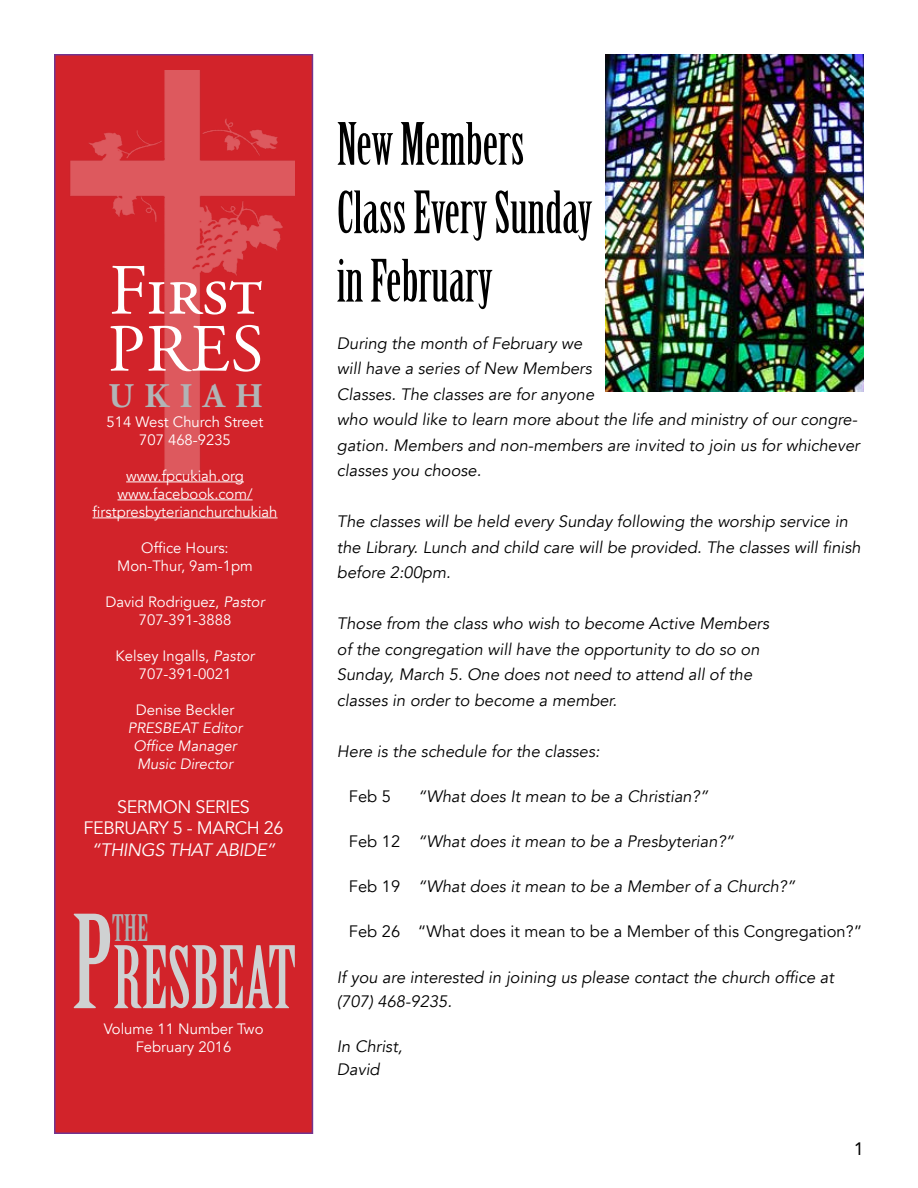
<style>
.page{position:relative;width:918px;height:1188px;background:#fff}
.page>*{position:absolute;margin:0;border:0;box-sizing:border-box;transform-origin:0 0}
.t1{font:84px "Birch Std";color:#cfd1d2}
.t2{font:72px "Adobe Garamond Pro";color:#fff}
.t3{font:67.5px "Adobe Garamond Pro";color:#fff}
.t4{font:57px/68.4px "Birch Std";color:#000}
.t5{font:35.7px "Birch Std";color:#adafb2}
.t6{font:700 34.5px "Adobe Garamond Pro";letter-spacing:.305em;color:#b1b4b6}
.t7{font:18px/21.6px "Avenir";letter-spacing:-.025em;color:#fff;text-align:center}
.t8{font:italic 18px "Avenir";letter-spacing:-.025em;color:#fff}
.t9{font:18px "Avenir";color:#000}
.t10{font:italic 16.5px/25.5px "Avenir";color:#000}
.t11{font:16.5px "Avenir";color:#000}
.t12{font:15px/18px "Avenir";color:#fff;text-align:center}
.t13{font:italic 15px/18px "Avenir";color:#fff;text-align:center}
.s1{font-style:italic}
.s2{font-size:126px}
.s3{font-style:normal}
</style>
<div class="page">
<div style="left:54px;top:54px;width:259px;height:1080px;background:#d2232a;border:2px solid #73348e"></div>
<img style="left:70px;top:70px;width:225px;height:404px">
<hr style="left:126px;top:482px;width:118px;height:1px;background:#fff">
<hr style="left:118px;top:500px;width:135px;height:1px;background:#fff">
<hr style="left:93px;top:518px;width:185px;height:1px;background:#fff">
<img style="left:606px;top:54px;width:258px;height:338px">
<h2 class="t2" style="left:109px;top:248px;width:155px">First</h2>
<h3 class="t3" style="left:108px;top:309px;width:157px">PRES</h3>
<h3 class="t6" style="left:109px;top:376px;width:156px">UKIAH</h3>
<p class="t12" style="left:107px;top:413px;width:158px">514 West Church Street<br>707 468-9235</p>
<p class="t12" style="left:93px;top:467px;width:187px">www.fpcukiah.org www.facebook.com/ firstpresbyterianchurchukiah</p>
<p class="t12" style="left:117px;top:539px;width:137px">Office Hours:<br>Mon-Thur, 9am-1pm</p>
<p class="t12" style="left:105px;top:593px;width:161px">David Rodriguez, <span class="s1">Pastor<br></span>707-391-3888</p>
<p class="t12" style="left:116px;top:647px;width:140px">Kelsey Ingalls, <span class="s1">Pastor<br></span>707-391-0021</p>
<p class="t12" style="left:136px;top:701px;width:100px">Denise Beckler</p>
<p class="t13" style="left:128px;top:719px;width:116px">PRESBEAT Editor<br>Office Manager<br>Music Director</p>
<p class="t7" style="left:84px;top:796px;width:201px">SERMON SERIES<br>FEBRUARY 5 - MARCH 26</p>
<p class="t8" style="left:92px;top:839px;width:185px">“THINGS THAT ABIDE”</p>
<h1 class="t1" style="left:72px;top:930px;width:225px"><span class="s2">P</span>RESBEAT</h1>
<h3 class="t5" style="left:112px;top:908px;width:37px">THE</h3>
<p class="t12" style="left:104px;top:1020px;width:161px">Volume 11 Number Two<br>February 2016</p>
<h3 class="t4" style="left:337px;top:111px;width:257px">New Members<br>Class Every Sunday in February</h3>
<p class="t10" style="left:337px;top:331px;width:524px">During the month of February we<br>will have a series of New Members<br>Classes. The classes are for anyone<br>who would like to learn more about the life and ministry of our congre&shy;gation. Members and non-members are invited to join us for whichever classes you choose.</p>
<p class="t10" style="left:337px;top:509px;width:525px">The classes will be held every Sunday following the worship service in the Library. Lunch and child care will be provided. The classes will finish before 2:00pm.</p>
<p class="t10" style="left:337px;top:611px;width:434px">Those from the class who wish to become Active Members of the congregation will have the opportunity to do so on Sunday, March 5. One does not need to attend all of the classes in order to become a member.</p>
<p class="t10" style="left:337px;top:738px;width:264px">Here is the schedule for the classes:</p>
<p class="t11" style="left:349px;top:786px;width:44px">Feb 5</p>
<p class="t10" style="left:418px;top:783px;width:292px">“What does It mean to be a Christian?”</p>
<p class="t10" style="left:349px;top:828px;width:387px"><span class="s3">Feb 12</span> “What does it mean to be a Presbyterian?”</p>
<p class="t10" style="left:349px;top:873px;width:448px"><span class="s3">Feb 19</span> “What does it mean to be a Member of a Church?”</p>
<p class="t11" style="left:349px;top:921px;width:515px">Feb 26 “What does it mean to be a Member of this Congregation?”</p>
<p class="t10" style="left:337px;top:966px;width:498px;line-height:24px">If you are interested in joining us please contact the church office at (707) 468-9235.</p>
<p class="t10" style="left:337px;top:1035px;width:67px;line-height:22.5px">In Christ,<br>David</p>
<p class="t9" style="left:854px;top:1134px;width:12px">1</p>
</div>
